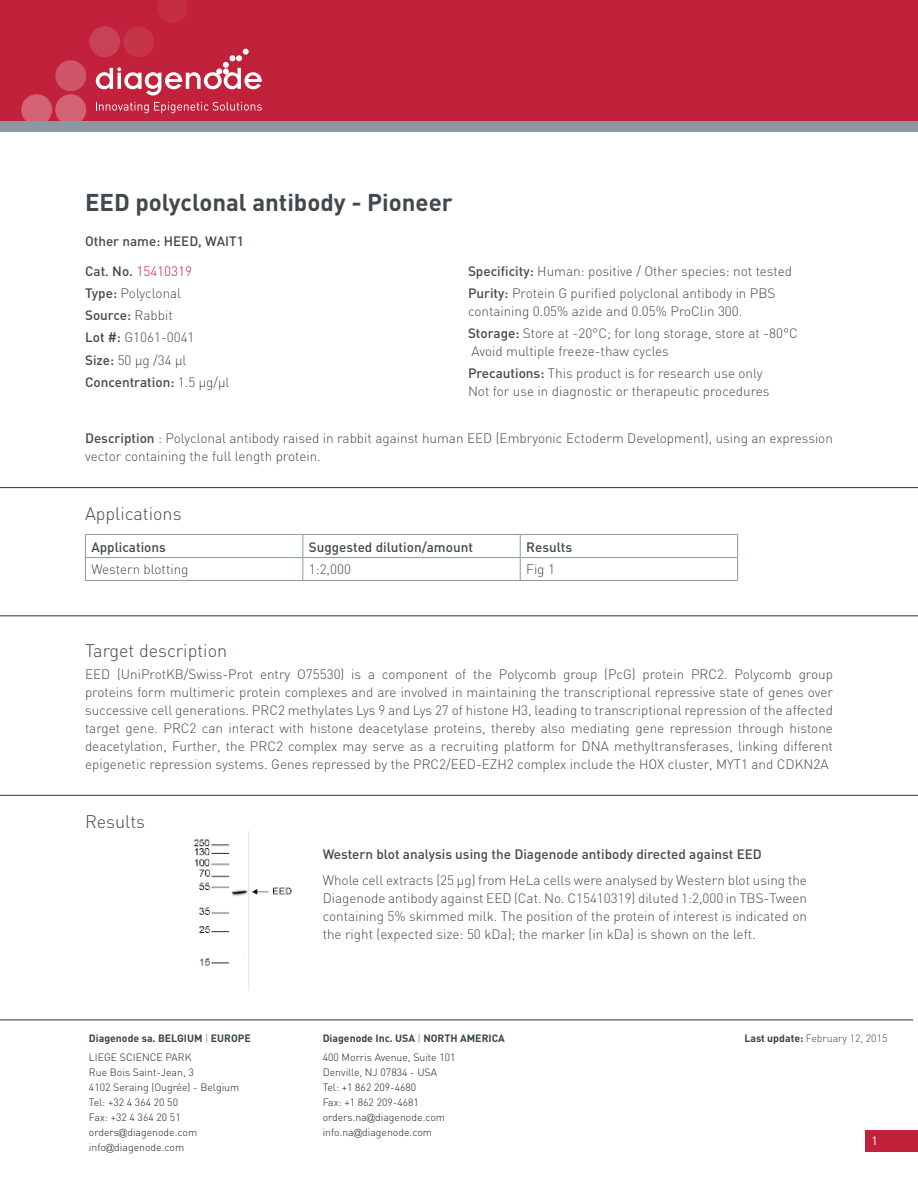
<style>
.page{position:relative;width:918px;height:1188px;background:#fff}
.page>*{position:absolute;margin:0;border:0;box-sizing:border-box;transform-origin:0 0}
.TITLE_1{font:700 24px "DIN";color:#41494e}
.BODY_left{font:300 18px "DIN";color:#41494e}
.Reference{font:300 18px "DIN";color:#41494e}
.BODY_left-2{font:300 13.5px/18px "DIN";color:#41494e}
.BODY_justifié{font:300 13.5px/18px "DIN";color:#41494e;text-align:justify}
.BODY_title{font:500 13.5px "DIN";color:#41494e}
.TAB{font:500 13.5px "DIN";color:#41494e}
.BODY_left-3{font:500 13.5px "DIN";color:#41494e}
.TAB-2{font:300 13.5px "DIN";color:#41494e}
.TITLE_1-2{font:500 13.5px "DIN";color:#41494e}
.BODY_left-4{font:300 13.5px "DIN";color:#c1213a}
.t1{font:12px "DIN";color:#fff}
.Pied-de-page{font:300 10.5px "DIN";color:#231f20}
.Pied-de-page-2{font:700 10.5px "DIN";color:#38454d}
.Pied-de-page-3{font:300 10.5px "DIN";color:#38454d}
.s1{font-weight:500;color:#41494e}
.s2{font-weight:500}
.s3{font-weight:300}
.s4{font-weight:400;color:#8b98a0}
.s5{font-weight:700}
.s6{font-family:"Gill Sans"}
</style>
<div class="page">
<div style="left:865px;top:1131px;width:53px;height:21px;background:#c1213a"></div>
<div style="left:0;top:0;width:918px;height:121px;background:#c1213a"></div>
<div style="left:55px;top:94px;width:31px;height:31px;background:#d36374;border-radius:50%"></div>
<div style="left:21px;top:94px;width:31px;height:31px;background:#d36374;border-radius:50%"></div>
<div style="left:55px;top:60px;width:31px;height:31px;background:#cf5568;border-radius:50%"></div>
<div style="left:89px;top:26px;width:31px;height:31px;background:#c94156;border-radius:50%"></div>
<div style="left:123px;top:26px;width:31px;height:31px;background:#c6344a;border-radius:50%"></div>
<svg style="left:158px;top:0;width:30px;height:23px"></svg>
<div style="left:0;top:121px;width:918px;height:11px;background:#8b98a0"></div>
<svg style="left:96px;top:49px;width:166px;height:46px"></svg>
<svg style="left:96px;top:102px;width:166px;height:11px"></svg>
<hr style="left:85px;top:534px;width:218px;height:1px;background:#8b98a0">
<hr style="left:303px;top:534px;width:217px;height:1px;background:#8b98a0">
<hr style="left:520px;top:534px;width:218px;height:1px;background:#8b98a0">
<hr style="left:85px;top:557px;width:218px;height:1px;background:#8b98a0">
<svg style="left:85px;top:535px;width:1px;height:45px"></svg>
<hr style="left:303px;top:557px;width:217px;height:1px;background:#8b98a0">
<svg style="left:302px;top:535px;width:1px;height:45px"></svg>
<hr style="left:520px;top:557px;width:218px;height:1px;background:#8b98a0">
<svg style="left:520px;top:535px;width:1px;height:45px"></svg>
<svg style="left:737px;top:535px;width:1px;height:45px"></svg>
<hr style="left:85px;top:580px;width:218px;height:1px;background:#8b98a0">
<hr style="left:303px;top:580px;width:217px;height:1px;background:#8b98a0">
<hr style="left:520px;top:580px;width:218px;height:1px;background:#8b98a0">
<hr style="left:0;top:487px;width:918px;height:1px;background:#41494e">
<hr style="left:0;top:615px;width:918px;height:1px;background:#41494e">
<hr style="left:0;top:795px;width:918px;height:1px;background:#41494e">
<hr style="left:0;top:1019px;width:913px;height:1px;background:#41494e">
<img style="left:193px;top:832px;width:99px;height:159px">
<p class="TITLE_1" style="left:85px;top:187px;width:369px">EED polyclonal antibody - Pioneer</p>
<p class="TITLE_1-2" style="left:85px;top:233px;width:160px">Other name: HEED, WAIT1</p>
<p class="BODY_left-4" style="left:85px;top:262px;width:108px"><span class="s1">Cat. No.</span> 15410319</p>
<p class="BODY_left-2" style="left:85px;top:284px;width:98px"><span class="s2">Type:</span> Polyclonal</p>
<p class="BODY_left-3" style="left:85px;top:307px;width:89px">Source: <span class="s3">Rabbit</span></p>
<p class="BODY_left-2" style="left:85px;top:328px;width:111px"><span class="s2">Lot #:</span> G1061-0041</p>
<p class="BODY_left-2" style="left:85px;top:351px;width:103px"><span class="s2">Size:</span> 50 μg /34 μl</p>
<p class="BODY_left-3" style="left:85px;top:373px;width:146px">Concentration: <span class="s3">1.5 µ g/µ l</span></p>
<p class="BODY_left-2" style="left:468px;top:262px;width:326px"><span class="s2">Specificity:</span> Human: positive / Other species: not tested</p>
<p class="BODY_left-2" style="left:468px;top:284px;width:309px"><span class="s2">Purity:</span> Protein G purified polyclonal antibody in PBS containing 0.05% azide and 0.05% ProClin 300.</p>
<p class="BODY_left-2" style="left:468px;top:324px;width:331px"><span class="s2">Storage:</span> Store at -20°C; for long storage, store at -80°C<br>Avoid multiple freeze-thaw cycles</p>
<p class="BODY_left-2" style="left:468px;top:364px;width:303px"><span class="s2">Precautions:</span> This product is for research use only<br>Not for use in diagnostic or therapeutic procedures</p>
<p class="BODY_left-2" style="left:85px;top:429px;width:749px"><span class="s2">Description</span> : Polyclonal antibody raised in rabbit against human EED (Embryonic Ectoderm Development), using an expression vector containing the full length protein.</p>
<p class="BODY_left" style="left:85px;top:502px;width:98px">Applications</p>
<p class="TAB" style="left:91px;top:538px;width:76px">Applications</p>
<p class="TAB" style="left:309px;top:538px;width:166px">Suggested dilution/amount</p>
<p class="TAB" style="left:526px;top:538px;width:48px">Results</p>
<p class="TAB-2" style="left:91px;top:561px;width:99px">Western blotting</p>
<p class="TAB-2" style="left:309px;top:561px;width:44px">1:2,000</p>
<p class="TAB-2" style="left:526px;top:561px;width:30px">Fig 1</p>
<p class="Reference" style="left:85px;top:640px;width:144px">Target description</p>
<p class="BODY_left-2" style="left:85px;top:665px;width:749px;text-align:justify">EED (UniProtKB/Swiss-Prot entry O75530) is a component of the Polycomb group (PcG) protein PRC2. Polycomb group proteins form multimeric protein complexes and are involved in maintaining the transcriptional repressive state of genes over successive cell generations. PRC2 methylates Lys 9 and Lys 27 of histone H3, leading to transcriptional repression of the affected target gene. PRC2 can interact with histone deacetylase proteins, thereby also mediating gene repression through histone deacetylation, Further, the PRC2 complex may serve as a recruiting platform for DNA methyltransferases, linking different epigenetic repression systems. Genes repressed by the PRC2/EED-EZH2 complex include the HOX cluster, MYT1 and CDKN2A</p>
<p class="BODY_left" style="left:85px;top:810px;width:62px">Results</p>
<p class="BODY_title" style="left:323px;top:845px;width:441px">Western blot analysis using the Diagenode antibody directed against EED</p>
<p class="BODY_justifié" style="left:323px;top:871px;width:486px">Whole cell extracts (25 µ g) from HeLa cells were analysed by Western blot using the Diagenode antibody against EED (Cat. No. C15410319) diluted 1:2,000 in TBS-Tween containing 5% skimmed milk. The position of the protein of interest is indicated on the right (expected size: 50 kDa); the marker (in kDa) is shown on the left.</p>
<p class="Pied-de-page-2" style="left:89px;top:1031px;width:163px">Diagenode sa. BELGIUM <span class="s4">|</span> EUROPE</p>
<p class="Pied-de-page-3" style="left:744px;top:1032px;width:145px"><span class="s5">Last update:</span> February 12, 2015</p>
<p class="Pied-de-page" style="left:89px;top:1051px;width:104px">LIEGE SCIENCE PARK</p>
<p class="Pied-de-page" style="left:89px;top:1066px;width:106px">Rue Bois Saint-Jean, 3</p>
<p class="Pied-de-page" style="left:89px;top:1081px;width:152px">4102 Seraing (Ougrée) - Belgium</p>
<p class="Pied-de-page" style="left:89px;top:1096px;width:91px">Tel: +32 4 364 20 50</p>
<p class="Pied-de-page" style="left:89px;top:1111px;width:93px">Fax: +32 4 364 20 51</p>
<p class="Pied-de-page" style="left:89px;top:1126px;width:110px">orders<span class="s6">@</span>diagenode.com</p>
<p class="Pied-de-page" style="left:89px;top:1141px;width:97px">info<span class="s6">@</span>diagenode.com</p>
<p class="Pied-de-page-2" style="left:323px;top:1031px;width:184px">Diagenode Inc. USA <span class="s4">|</span> NORTH AMERICA</p>
<p class="Pied-de-page" style="left:323px;top:1051px;width:134px">400 Morris Avenue, Suite 101</p>
<p class="Pied-de-page" style="left:323px;top:1066px;width:116px">Denville, NJ 07834 - USA</p>
<p class="Pied-de-page" style="left:323px;top:1081px;width:95px">Tel: +1 862 209-4680</p>
<p class="Pied-de-page" style="left:323px;top:1096px;width:98px">Fax: +1 862 209-4681</p>
<p class="Pied-de-page" style="left:323px;top:1111px;width:124px">orders.na<span class="s6">@</span>diagenode.com</p>
<p class="Pied-de-page" style="left:323px;top:1126px;width:111px">info.na<span class="s6">@</span>diagenode.com</p>
<p class="t1" style="left:871px;top:1133px;width:8px">1</p>
</div>
